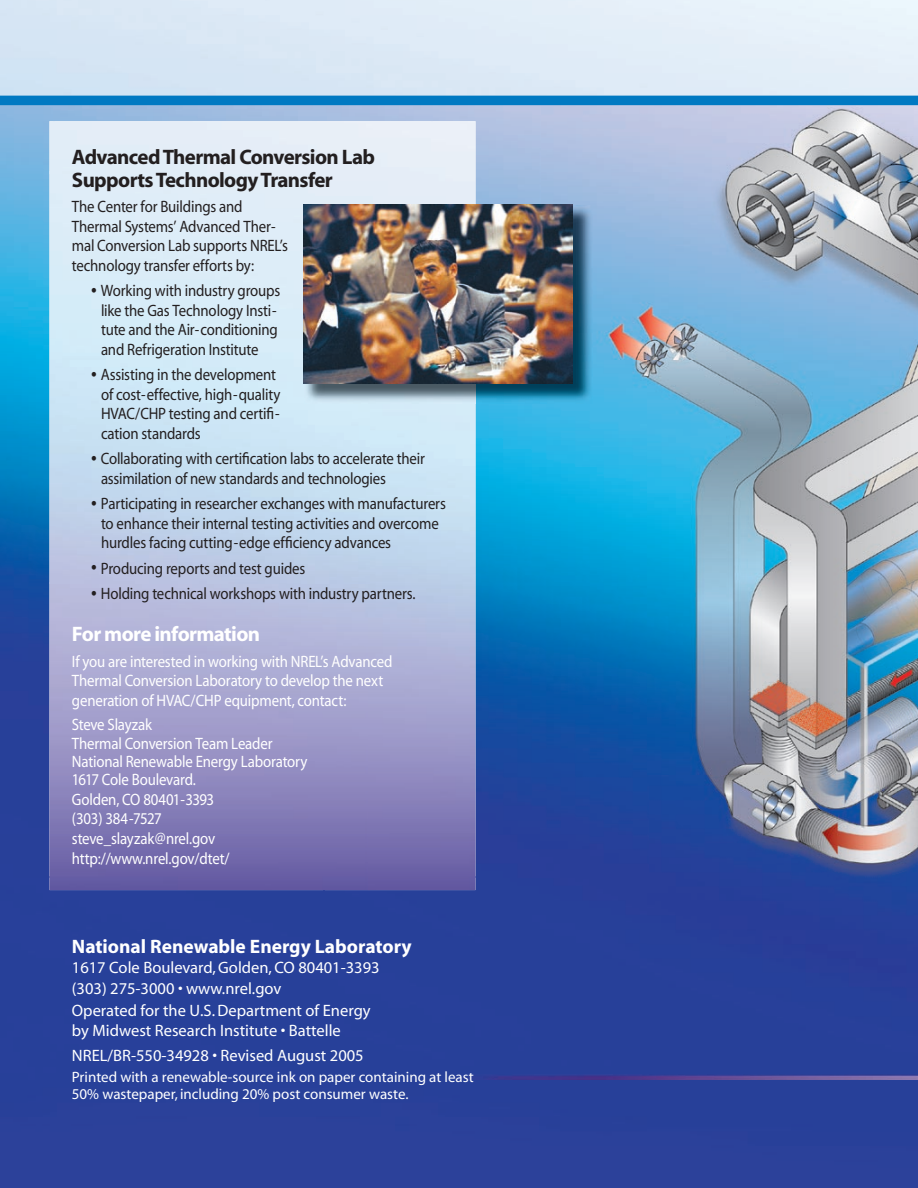
<style>
.page{position:relative;width:918px;height:1188px;background:#fff}
.page>*{position:absolute;margin:0;border:0;box-sizing:border-box;transform-origin:0 0}
.t1{font:700 21px/22.5px "Myriad";letter-spacing:-.03em;color:#231f20}
.t2{font:700 21px "Myriad";letter-spacing:-.03em;color:#fff}
.t3{font:700 19.5px "Myriad";color:#fff}
.t4{font:16.5px/19.5px "Myriad";letter-spacing:-.015em;color:#231f20;scale:.9 1}
.t5{font:16.5px/19.5px "Myriad";letter-spacing:-.01em;color:#fff;scale:.9 1}
.t6{font:16.5px/21px "Myriad";letter-spacing:-.01em;color:#fff}
.t7{font:15px/16.5px "Myriad";color:#fff}
.s1{font-size:22.5px}
</style>
<div class="page">
<div style="left:0;top:878px;width:647px;height:310px;background:#284099"></div>
<img style="left:647px;top:360px;width:271px;height:828px">
<img style="left:0;top:105px;width:53px;height:773px">
<img style="left:475px;top:360px;width:174px;height:518px">
<img style="left:541px;top:105px;width:377px;height:255px">
<img style="left:432px;top:105px;width:109px;height:99px">
<img style="left:50px;top:583px;width:319px;height:307px">
<img style="left:369px;top:404px;width:106px;height:486px">
<div style="left:315px;top:121px;width:160px;height:83px;background:#e7eff7"></div>
<img style="left:305px;top:205px;width:288px;height:199px">
<img style="left:303px;top:204px;width:270px;height:180px">
<svg style="left:0;top:78px;width:918px;height:27px;background:#8dc1e3"></svg>
<img style="left:441px;top:1074px;width:477px;height:5px">
<p class="t1" style="left:72px;top:147px;width:305px">Advanced Thermal Conversion Lab<br>Supports Technology Transfer</p>
<p class="t4" style="left:72px;top:198px;width:242px">The Center for Buildings and<br>Thermal Systems’ Advanced Ther&shy;mal Conversion Lab supports NREL’s technology transfer efforts by:</p>
<p class="t4" style="left:101px;top:282px;width:201px;text-indent:-10px"><span class="s1">•</span> Working with industry groups like the Gas Technology Insti&shy;tute and the Air-conditioning and Refrigeration Institute</p>
<p class="t4" style="left:101px;top:366px;width:201px;text-indent:-10px"><span class="s1">•</span> Assisting in the development of cost-effective, high-quality<br>HVAC/CHP testing and certifi&shy;cation standards</p>
<p class="t4" style="left:101px;top:450px;width:361px;text-indent:-10px"><span class="s1">•</span> Collaborating with certification labs to accelerate their assimilation of new standards and technologies</p>
<p class="t4" style="left:101px;top:495px;width:385px;text-indent:-10px"><span class="s1">•</span> Participating in researcher exchanges with manufacturers to enhance their internal testing activities and overcome hurdles facing cutting-edge efficiency advances</p>
<p class="t4" style="left:91px;top:559px;width:239px"><span class="s1">•</span> Producing reports and test guides</p>
<p class="t4" style="left:91px;top:585px;width:362px"><span class="s1">•</span> Holding technical workshops with industry partners.</p>
<p class="t2" style="left:72px;top:623px;width:190px">For more information</p>
<p class="t5" style="left:72px;top:652px;width:358px">If you are interested in working with NREL’s Advanced<br>Thermal Conversion Laboratory to develop the next generation of HVAC/CHP equipment, contact:</p>
<p class="t5" style="left:72px;top:715px;width:224px">Steve Slayzak<br>Thermal Conversion Team Leader</p>
<p class="t5" style="left:72px;top:753px;width:263px;line-height:18px">National Renewable Energy Laboratory<br>1617 Cole Boulevard.</p>
<p class="t5" style="left:72px;top:790px;width:177px">Golden, CO 80401-3393 (303) 384-7527 steve_slayzak@nrel.gov http://www.nrel.gov/dtet/</p>
<p class="t3" style="left:72px;top:937px;width:341px">National Renewable Energy Laboratory</p>
<p class="t6" style="left:72px;top:958px;width:309px">1617 Cole Boulevard, Golden, CO 80401-3393 (303) 275-3000 • www.nrel.gov</p>
<p class="t6" style="left:72px;top:1002px;width:300px;line-height:19.5px">Operated for the U.S. Department of Energy by Midwest Research Institute • Battelle</p>
<p class="t6" style="left:72px;top:1046px;width:293px">NREL/BR-550-34928 • Revised August 2005</p>
<p class="t7" style="left:72px;top:1070px;width:403px">Printed with a renewable-source ink on paper containing at least<br>50% wastepaper, including 20% post consumer waste.</p>
</div>
